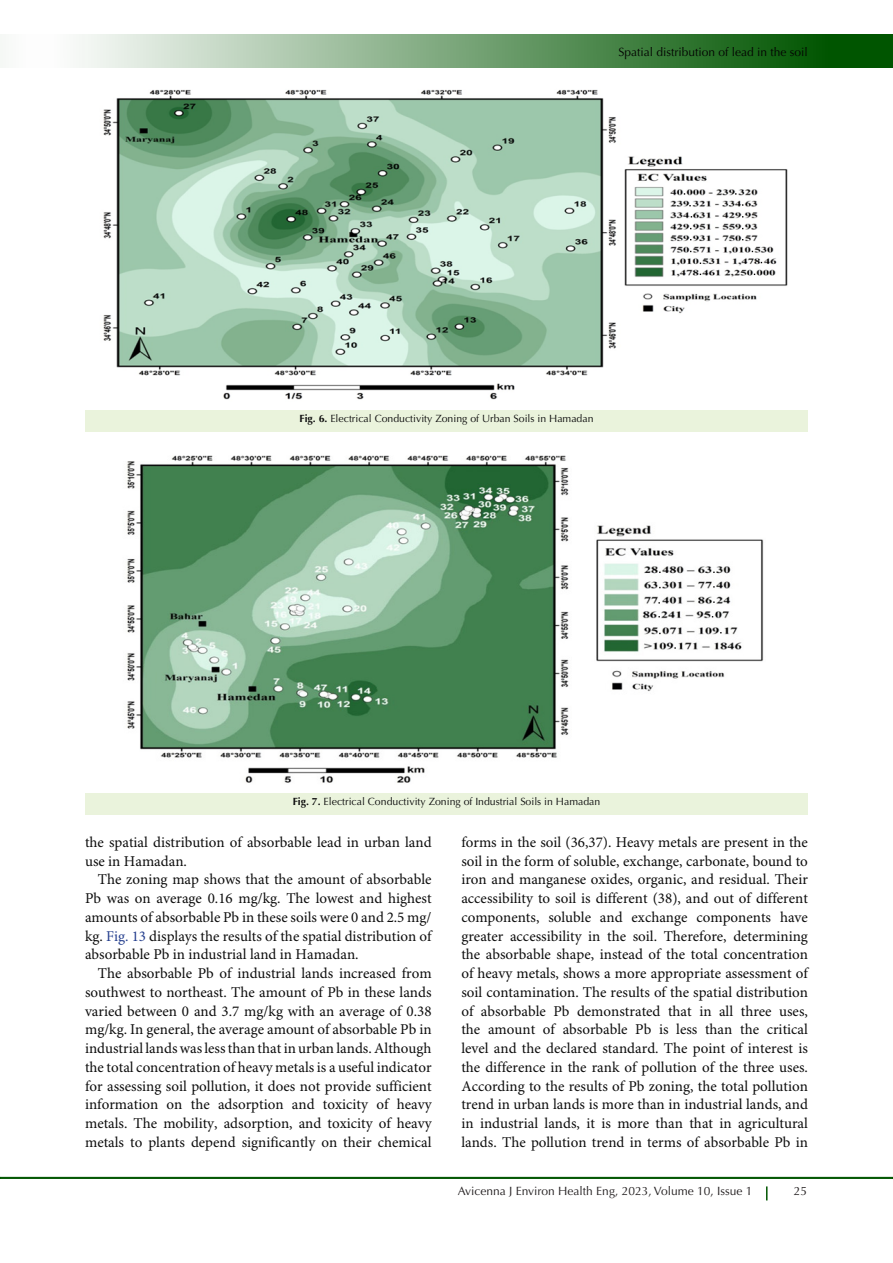
<style>
.page{position:relative;width:893px;height:1263px;background:#fff}
.page>*{position:absolute;margin:0;border:0;box-sizing:border-box;transform-origin:0 0}
.t1{font:15px/18.8px "Minion Pro";color:#0d0d0d;text-align:justify}
.t2{font:12px "Optima LT Std";color:#231f20}
.t3{font:12px "Optima LT Std";color:#040503}
.t4{font:10.5px "Optima LT Std";color:#0d0d0d}
.s1{font-weight:700}
.s2{color:#253f8e}
</style>
<div class="page">
<hr style="left:0;top:1177px;width:893px;height:2px;background:#050">
<div style="left:0;top:35px;width:892px;height:33px;background:linear-gradient(to right,#fff,#004a00)"></div>
<svg style="left:766px;top:1186px;width:1px;height:14px"></svg>
<div style="left:85px;top:410px;width:723px;height:21px;background:#eaf3dc"></div>
<div style="left:85px;top:793px;width:723px;height:22px;background:#eaf3dc"></div>
<img style="left:103px;top:89px;width:685px;height:311px">
<img style="left:127px;top:455px;width:637px;height:328px">
<p class="t3" style="left:618px;top:45px;width:191px">Spatial distribution of lead in the soil</p>
<p class="t4" style="left:299px;top:412px;width:296px"><span class="s1">Fig. 6.</span> Electrical Conductivity Zoning of Urban Soils in Hamadan</p>
<p class="t4" style="left:293px;top:796px;width:309px"><span class="s1">Fig. 7.</span> Electrical Conductivity Zoning of Industrial Soils in Hamadan</p>
<p class="t1" style="left:85px;top:833px;width:348px">the spatial distribution of absorbable lead in urban land use in Hamadan.</p>
<p class="t1" style="left:85px;top:871px;width:348px;text-indent:13px">The zoning map shows that the amount of absorbable Pb was on average 0.16 mg/kg. The lowest and highest amounts of absorbable Pb in these soils were 0 and 2.5 mg/ kg. <span class="s2">Fig. 13</span> displays the results of the spatial distribution of absorbable Pb in industrial land in Hamadan.</p>
<p class="t1" style="left:85px;top:965px;width:348px;text-indent:13px">The absorbable Pb of industrial lands increased from southwest to northeast. The amount of Pb in these lands varied between 0 and 3.7 mg/kg with an average of 0.38 mg/kg. In general, the average amount of absorbable Pb in industrial lands was less than that in urban lands. Although the total concentration of heavy metals is a useful indicator for assessing soil pollution, it does not provide sufficient information on the adsorption and toxicity of heavy metals. The mobility, adsorption, and toxicity of heavy metals to plants depend significantly on their chemical</p>
<p class="t1" style="left:461px;top:833px;width:348px">forms in the soil (36,37). Heavy metals are present in the soil in the form of soluble, exchange, carbonate, bound to iron and manganese oxides, organic, and residual. Their accessibility to soil is different (38), and out of different components, soluble and exchange components have greater accessibility in the soil. Therefore, determining the absorbable shape, instead of the total concentration of heavy metals, shows a more appropriate assessment of soil contamination. The results of the spatial distribution of absorbable Pb demonstrated that in all three uses, the amount of absorbable Pb is less than the critical level and the declared standard. The point of interest is the difference in the rank of pollution of the three uses.<br>According to the results of Pb zoning, the total pollution trend in urban lands is more than in industrial lands, and in industrial lands, it is more than that in agricultural lands. The pollution trend in terms of absorbable Pb in</p>
<p class="t2" style="left:458px;top:1184px;width:296px">Avicenna J Environ Health Eng, 2023, Volume 10, Issue 1</p>
<p class="t2" style="left:794px;top:1184px;width:15px">25</p>
</div>
